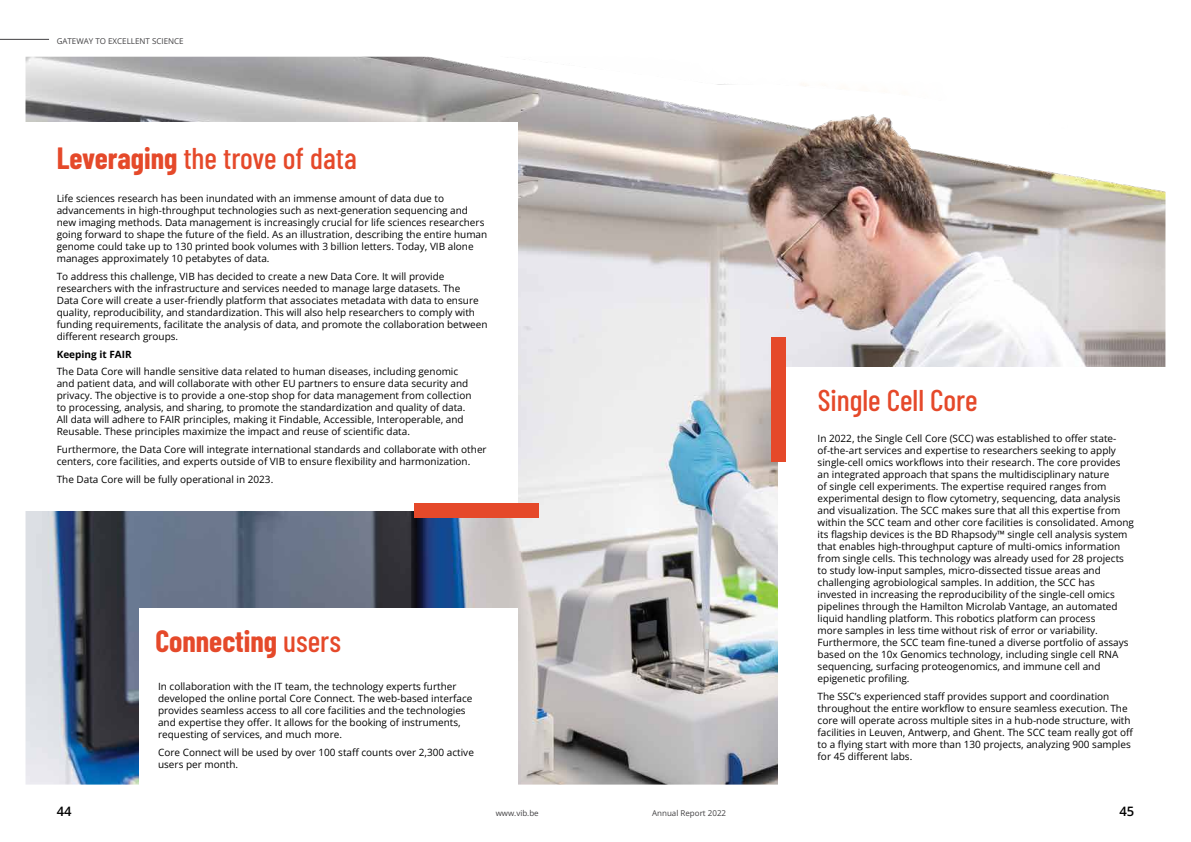
<style>
.page{position:relative;width:1191px;height:842px;background:#fff}
.page>*{position:absolute;margin:0;border:0;box-sizing:border-box;transform-origin:0 0}
.t1{font:500 30px "Barlow Condensed";color:#e5492a}
.t2{font:700 30px "Barlow Condensed";color:#e5492a}
.t3{font:600 13px "Open Sans";color:#000}
.t4{font:10px/12px "Open Sans";color:#000}
.t5{font:700 10px "Open Sans";color:#000}
.t6{font:8px "Open Sans";color:#414042}
.s1{font-weight:700}
.s2{font-weight:500}
</style>
<div class="page">
<img style="left:26px;top:57px;width:1139px;height:727px">
<div style="left:0;top:122px;width:517px;height:388px;background:#fff"></div>
<div style="left:139px;top:608px;width:378px;height:187px;background:#fff"></div>
<hr style="left:0;top:39px;width:49px;height:1px;background:#414042">
<div style="left:778px;top:367px;width:413px;height:429px;background:#fff"></div>
<div style="left:771px;top:337px;width:14px;height:125px;background:#e5492a"></div>
<div style="left:414px;top:503px;width:125px;height:14px;background:#e5492a"></div>
<p class="t6" style="left:57px;top:35px;width:128px">GATEWAY TO EXCELLENT SCIENCE</p>
<h1 class="t1" style="left:57px;top:137px;width:301px"><span class="s1">Leveraging</span> the trove of data</h1>
<p class="t4" style="left:57px;top:192px;width:432px">Life sciences research has been inundated with an immense amount of data due to advancements in high-throughput technologies such as next-generation sequencing and new imaging methods. Data management is increasingly crucial for life sciences researchers going forward to shape the future of the field. As an illustration, describing the entire human genome could take up to 130 printed book volumes with 3 billion letters. Today, VIB alone manages approximately 10 petabytes of data.</p>
<p class="t4" style="left:57px;top:270px;width:432px">To address this challenge, VIB has decided to create a new Data Core. It will provide researchers with the infrastructure and services needed to manage large datasets. The<br>Data Core will create a user-friendly platform that associates metadata with data to ensure quality, reproducibility, and standardization. This will also help researchers to comply with funding requirements, facilitate the analysis of data, and promote the collaboration between different research groups.</p>
<p class="t5" style="left:57px;top:347px;width:76px">Keeping it FAIR</p>
<p class="t4" style="left:57px;top:365px;width:416px">The Data Core will handle sensitive data related to human diseases, including genomic and patient data, and will collaborate with other EU partners to ensure data security and privacy. The objective is to provide a one-stop shop for data management from collection to processing, analysis, and sharing, to promote the standardization and quality of data.<br>All data will adhere to FAIR principles, making it Findable, Accessible, Interoperable, and Reusable. These principles maximize the impact and reuse of scientific data.</p>
<p class="t4" style="left:57px;top:443px;width:431px">Furthermore, the Data Core will integrate international standards and collaborate with other centers, core facilities, and experts outside of VIB to ensure flexibility and harmonization.</p>
<p class="t4" style="left:57px;top:473px;width:218px">The Data Core will be fully operational in 2023.</p>
<h1 class="t2" style="left:155px;top:620px;width:187px">Connecting <span class="s2">users</span></h1>
<p class="t4" style="left:158px;top:680px;width:316px">In collaboration with the IT team, the technology experts further developed the online portal Core Connect. The web-based interface provides seamless access to all core facilities and the technologies and expertise they offer. It allows for the booking of instruments, requesting of services, and much more.</p>
<p class="t4" style="left:158px;top:746px;width:317px">Core Connect will be used by over 100 staff counts over 2,300 active users per month.</p>
<h1 class="t1" style="left:817px;top:379px;width:161px">Single Cell Core</h1>
<p class="t4" style="left:817px;top:432px;width:318px">In 2022, the Single Cell Core (SCC) was established to offer state&shy;of-the-art services and expertise to researchers seeking to apply single-cell omics workflows into their research. The core provides an integrated approach that spans the multidisciplinary nature<br>of single cell experiments. The expertise required ranges from experimental design to flow cytometry, sequencing, data analysis and visualization. The SCC makes sure that all this expertise from within the SCC team and other core facilities is consolidated. Among its flagship devices is the BD Rhapsody™ single cell analysis system that enables high-throughput capture of multi-omics information from single cells. This technology was already used for 28 projects to study low-input samples, micro-dissected tissue areas and challenging agrobiological samples. In addition, the SCC has invested in increasing the reproducibility of the single-cell omics pipelines through the Hamilton Microlab Vantage, an automated liquid handling platform. This robotics platform can process<br>more samples in less time without risk of error or variability.<br>Furthermore, the SCC team fine-tuned a diverse portfolio of assays based on the 10x Genomics technology, including single cell RNA sequencing, surfacing proteogenomics, and immune cell and epigenetic profiling.</p>
<p class="t4" style="left:817px;top:690px;width:317px">The SSC’s experienced staff provides support and coordination throughout the entire workflow to ensure seamless execution. The core will operate across multiple sites in a hub-node structure, with facilities in Leuven, Antwerp, and Ghent. The SCC team really got off to a flying start with more than 130 projects, analyzing 900 samples for 45 different labs.</p>
<h2 class="t3" style="left:57px;top:802px;width:16px">44</h2>
<p class="t6" style="left:495px;top:807px;width:45px">www.vib.be</p>
<p class="t6" style="left:652px;top:807px;width:75px">Annual Report 2022</p>
<h2 class="t3" style="left:1119px;top:802px;width:16px">45</h2>
</div>
